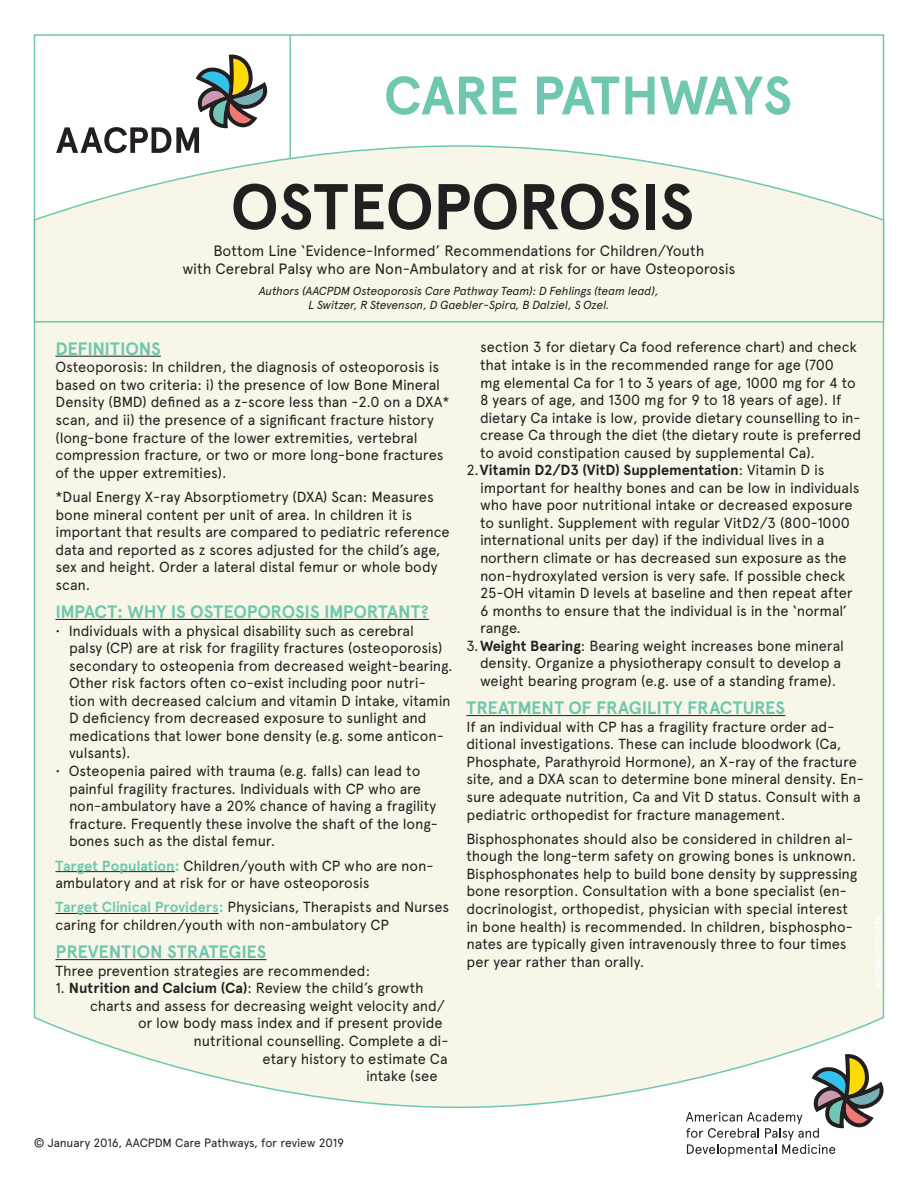
<style>
.page{position:relative;width:918px;height:1188px;background:#fff}
.page>*{position:absolute;margin:0;border:0;box-sizing:border-box;transform-origin:0 0}
.t1{font:700 64.5px "Apercu";letter-spacing:-.01em;color:#231f20}
.t2{font:700 54px "Apercu";letter-spacing:-.02em;color:#70c7af}
.t3{font:700 18px "Apercu";letter-spacing:-.01em;color:#70c7af}
.t4{font:15px/18px "Apercu";letter-spacing:-.01em;color:#231f20;text-align:center}
.t5{font:14.7px/17.5px "Apercu";letter-spacing:-.01em;color:#231f20}
.t6{font:12px "Apercu";letter-spacing:-.01em;color:#231f20}
.Authors{font:italic 11.7px/14.1px "Apercu";letter-spacing:-.01em;color:#231f20;text-align:center}
.t7{font:9px "Apercu";letter-spacing:-.01em;color:#fff}
.s1{font-weight:700;color:#70c7af}
.s2{font-weight:700}
</style>
<div class="page">
<div style="left:33px;top:145px;width:852px;height:964px;background:#f7f6e8"></div>
<svg style="left:56px;top:55px;width:211px;height:98px"></svg>
<hr style="left:289px;top:34px;width:2px;height:124px;background:#70c7af">
<svg style="left:686px;top:1054px;width:198px;height:103px"></svg>
<hr style="left:34px;top:321px;width:850px;height:2px;background:#70c7af">
<hr style="left:56px;top:356px;width:105px;height:1px;background:#231f20">
<hr style="left:56px;top:619px;width:373px;height:1px;background:#231f20">
<hr style="left:56px;top:871px;width:119px;height:1px;background:#231f20">
<hr style="left:56px;top:913px;width:163px;height:1px;background:#231f20">
<hr style="left:56px;top:959px;width:210px;height:1px;background:#231f20">
<hr style="left:466px;top:715px;width:319px;height:1px;background:#231f20">
<h2 class="t2" style="left:384px;top:63px;width:410px">CARE PATHWAYS</h2>
<p class="t1" style="left:230px;top:168px;width:465px">OSTEOPOROSIS</p>
<p class="t4" style="left:182px;top:241px;width:555px">Bottom Line ‘Evidence-Informed’ Recommendations for Children/Youth<br>with Cerebral Palsy who are Non-Ambulatory and at risk for or have Osteoporosis</p>
<p class="Authors" style="left:259px;top:283px;width:401px">Authors (AACPDM Osteoporosis Care Pathway Team): D Fehlings (team lead),<br>L Switzer, R Stevenson, D Gaebler-Spira, B Dalziel, S Ozel.</p>
<p class="t3" style="left:56px;top:338px;width:107px">DEFINITIONS</p>
<p class="t5" style="left:56px;top:358px;width:396px">Osteoporosis: In children, the diagnosis of osteoporosis is based on two criteria: i) the presence of low Bone Mineral Density (BMD) defined as a z-score less than -2.0 on a DXA* scan, and ii) the presence of a significant fracture history (long-bone fracture of the lower extremities, vertebral compression fracture, or two or more long-bone fractures of the upper extremities).</p>
<p class="t5" style="left:56px;top:488px;width:380px">*Dual Energy X-ray Absorptiometry (DXA) Scan: Measures bone mineral content per unit of area. In children it is</p>
<p class="t5" style="left:56px;top:523px;width:396px">important that results are compared to pediatric reference data and reported as z scores adjusted for the child’s age, sex and height. Order a lateral distal femur or whole body scan.</p>
<p class="t3" style="left:56px;top:601px;width:375px">IMPACT: WHY IS OSTEOPOROSIS IMPORTANT?</p>
<p class="t5" style="left:69px;top:622px;width:385px;text-indent:-14px">• Individuals with a physical disability such as cerebral<br>palsy (CP) are at risk for fragility fractures (osteoporosis) secondary to osteopenia from decreased weight-bearing.<br>Other risk factors often co-exist including poor nutri&shy;tion with decreased calcium and vitamin D intake, vitamin D deficiency from decreased exposure to sunlight and medications that lower bone density (e.g. some anticon&shy;vulsants).</p>
<p class="t5" style="left:69px;top:762px;width:370px;text-indent:-14px">• Osteopenia paired with trauma (e.g. falls) can lead to painful fragility fractures. Individuals with CP who are non-ambulatory have a 20% chance of having a fragility fracture. Frequently these involve the shaft of the long&shy;bones such as the distal femur.</p>
<p class="t5" style="left:56px;top:857px;width:379px"><span class="s1">Target Population:</span> Children/youth with CP who are non&shy;ambulatory and at risk for or have osteoporosis</p>
<p class="t5" style="left:56px;top:898px;width:395px"><span class="s1">Target Clinical Providers:</span> Physicians, Therapists and Nurses caring for children/youth with non-ambulatory CP</p>
<p class="t3" style="left:56px;top:941px;width:212px">PREVENTION STRATEGIES</p>
<p class="t5" style="left:56px;top:962px;width:316px">Three prevention strategies are recommended:</p>
<p class="t5" style="left:56px;top:979px;width:370px">1. <span class="s2">Nutrition and Calcium (Ca)</span>: Review the child’s growth</p>
<p class="t5" style="left:90px;top:997px;width:356px">charts and assess for decreasing weight velocity and/</p>
<p class="t5" style="left:138px;top:1014px;width:306px">or low body mass index and if present provide</p>
<p class="t5" style="left:194px;top:1032px;width:257px">nutritional counselling. Complete a di-</p>
<p class="t5" style="left:262px;top:1050px;width:187px">etary history to estimate Ca</p>
<p class="t5" style="left:366px;top:1067px;width:73px">intake (see</p>
<p class="t5" style="left:480px;top:338px;width:383px">section 3 for dietary Ca food reference chart) and check that intake is in the recommended range for age (700<br>mg elemental Ca for 1 to 3 years of age, 1000 mg for 4 to 8 years of age, and 1300 mg for 9 to 18 years of age). If dietary Ca intake is low, provide dietary counselling to in&shy;crease Ca through the diet (the dietary route is preferred to avoid constipation caused by supplemental Ca).</p>
<p class="t5" style="left:480px;top:461px;width:381px;text-indent:-14px">2.<span class="s2">Vitamin D2/D3 (VitD) Supplementation</span>: Vitamin D is important for healthy bones and can be low in individuals who have poor nutritional intake or decreased exposure to sunlight. Supplement with regular VitD2/3 (800-1000 international units per day) if the individual lives in a northern climate or has decreased sun exposure as the non-hydroxylated version is very safe. If possible check 25-OH vitamin D levels at baseline and then repeat after 6 months to ensure that the individual is in the ‘normal’ range.</p>
<p class="t5" style="left:480px;top:637px;width:366px;text-indent:-14px">3.<span class="s2">Weight Bearing</span>: Bearing weight increases bone mineral density. Organize a physiotherapy consult to develop a weight bearing program (e.g. use of a standing frame).</p>
<p class="t3" style="left:466px;top:697px;width:320px">TREATMENT OF FRAGILITY FRACTURES</p>
<p class="t5" style="left:466px;top:718px;width:399px">If an individual with CP has a fragility fracture order ad&shy;ditional investigations. These can include bloodwork (Ca, Phosphate, Parathyroid Hormone), an X-ray of the fracture site, and a DXA scan to determine bone mineral density. En&shy;sure adequate nutrition, Ca and Vit D status. Consult with a pediatric orthopedist for fracture management.</p>
<p class="t5" style="left:466px;top:830px;width:392px">Bisphosphonates should also be considered in children al&shy;though the long-term safety on growing bones is unknown.<br>Bisphosphonates help to build bone density by suppressing bone resorption. Consultation with a bone specialist (en&shy;docrinologist, orthopedist, physician with special interest in bone health) is recommended. In children, bisphospho&shy;nates are typically given intravenously three to four times per year rather than orally.</p>
<p class="t7" style="left:873px;top:983px;width:69px;rotate:-90deg">CPDM-02 8 4 4</p>
<p class="t6" style="left:34px;top:1136px;width:312px">© January 2016, AACPDM Care Pathways, for review 2019</p>
</div>
